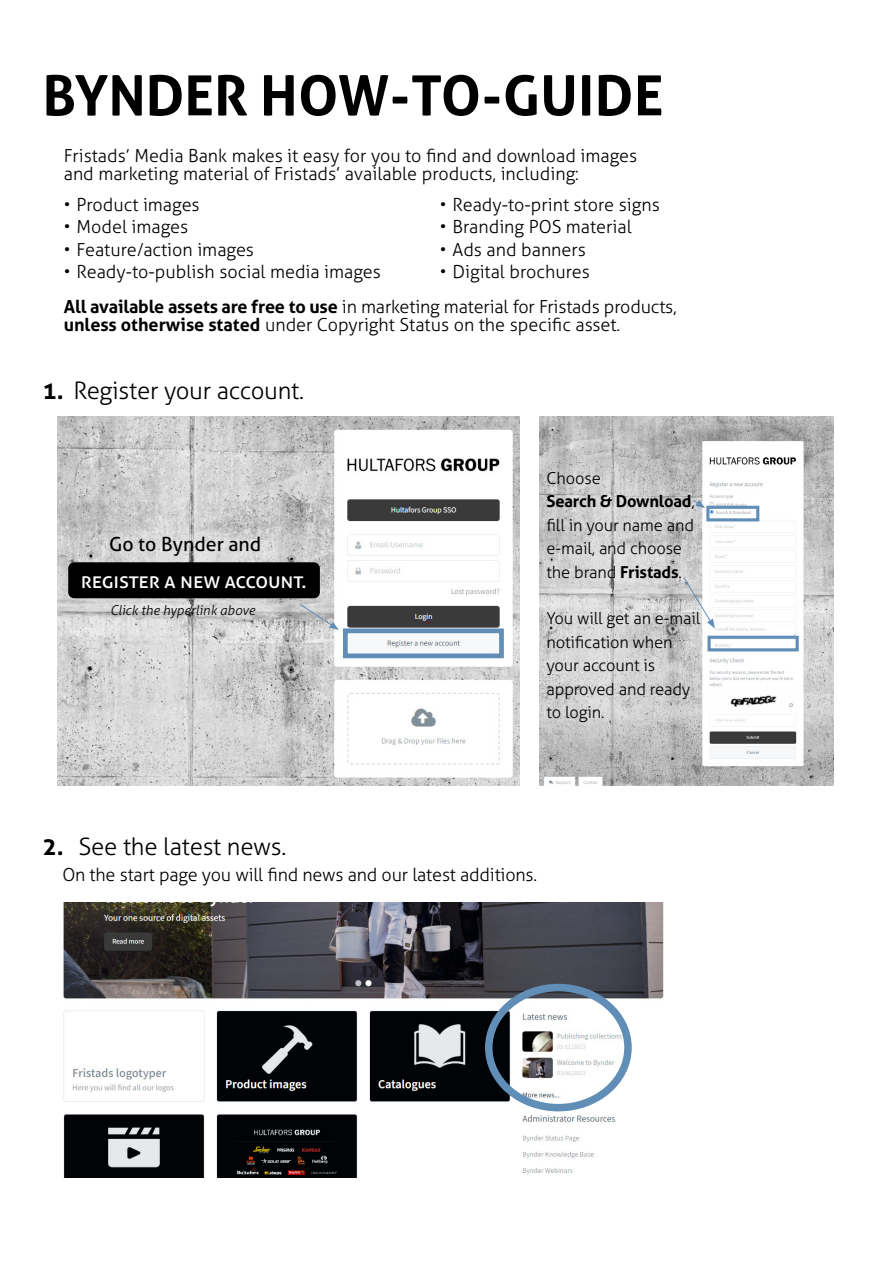
<style>
.page{position:relative;width:893px;height:1263px;background:#fff}
.page>*{position:absolute;margin:0;border:0;box-sizing:border-box;transform-origin:0 0}
.t1{font:700 55.5px "Aller";color:#000}
.t2{font:300 24px "Aller";letter-spacing:-.01em;color:#000}
.t3{font:21.15px "Aller";letter-spacing:-.01em;color:#fff}
.t4{font:19.5px "Aller";color:#000}
.t5{font:300 18px/35.5px "Aller";color:#000}
.t6{font:300 16.5px/23.4px "Aller";letter-spacing:-.01em;color:#000}
.t7{font:italic 300 13.5px "Aller";color:#000}
.s1{font-weight:700}
</style>
<div class="page">
<img style="left:540px;top:416px;width:294px;height:369px">
<img style="left:63px;top:902px;width:601px;height:275px">
<img style="left:58px;top:416px;width:462px;height:370px">
<div style="left:343px;top:628px;width:161px;height:30px;border:5px solid #618eb6"></div>
<div style="left:706px;top:506px;width:53px;height:15px;border:3px solid #618eb6"></div>
<div style="left:707px;top:636px;width:92px;height:15px;border:3px solid #618eb6"></div>
<svg style="left:299px;top:603px;width:40px;height:27px"></svg>
<svg style="left:683px;top:577px;width:32px;height:51px"></svg>
<svg style="left:692px;top:499px;width:13px;height:9px"></svg>
<div style="left:68px;top:562px;width:252px;height:36px;background:#000;border-radius:6px"></div>
<div style="left:485px;top:984px;width:147px;height:127px;border:8px solid #618eb6;border-radius:50%"></div>
<h1 class="t1" style="left:43px;top:61px;width:622px">BYNDER HOW-TO-GUIDE</h1>
<p class="t5" style="left:64px;top:146px;width:575px;line-height:18px">Fristads’ Media Bank makes it easy for you to find and download images and marketing material of Fristads’ available products, including:</p>
<p class="t5" style="left:64px;top:187px;width:137px">• Product images</p>
<p class="t5" style="left:64px;top:209px;width:126px">• Model images</p>
<p class="t5" style="left:64px;top:231px;width:192px">• Feature/action images</p>
<p class="t5" style="left:64px;top:254px;width:319px">• Ready-to-publish social media images</p>
<p class="t5" style="left:440px;top:187px;width:221px">• Ready-to-print store signs</p>
<p class="t5" style="left:440px;top:209px;width:193px">• Branding POS material</p>
<p class="t5" style="left:440px;top:231px;width:147px">• Ads and banners</p>
<p class="t5" style="left:64px;top:254px;width:615px;text-indent:376px">• Digital brochures<br><span class="s1">All available assets are free to use</span> in marketing material for Fristads products,</p>
<p class="t5" style="left:64px;top:307px;width:558px"><span class="s1">unless otherwise stated</span> under Copyright Status on the specific asset.</p>
<h2 class="t2" style="left:43px;top:376px;width:263px"><span class="s1">1.</span> Register your account.</h2>
<p class="t4" style="left:109px;top:532px;width:154px">Go to Bynder and</p>
<p class="t3" style="left:81px;top:568px;width:227px">Register a new account.</p>
<p class="t7" style="left:110px;top:602px;width:147px">Click the hyperlink above</p>
<p class="t6" style="left:546px;top:466px;width:150px">Choose<br><span class="s1">Search &amp; Download</span>, fill in your name and e-mail, and choose the brand <span class="s1">Fristads</span>.</p>
<p class="t6" style="left:546px;top:607px;width:155px">You will get an e-mail notification when your account is approved and ready to login.</p>
<h2 class="t2" style="left:43px;top:832px;width:245px"><span class="s1">2.</span> See the latest news.</h2>
<p class="t5" style="left:62px;top:856px;width:476px">On the start page you will find news and our latest additions.</p>
</div>
